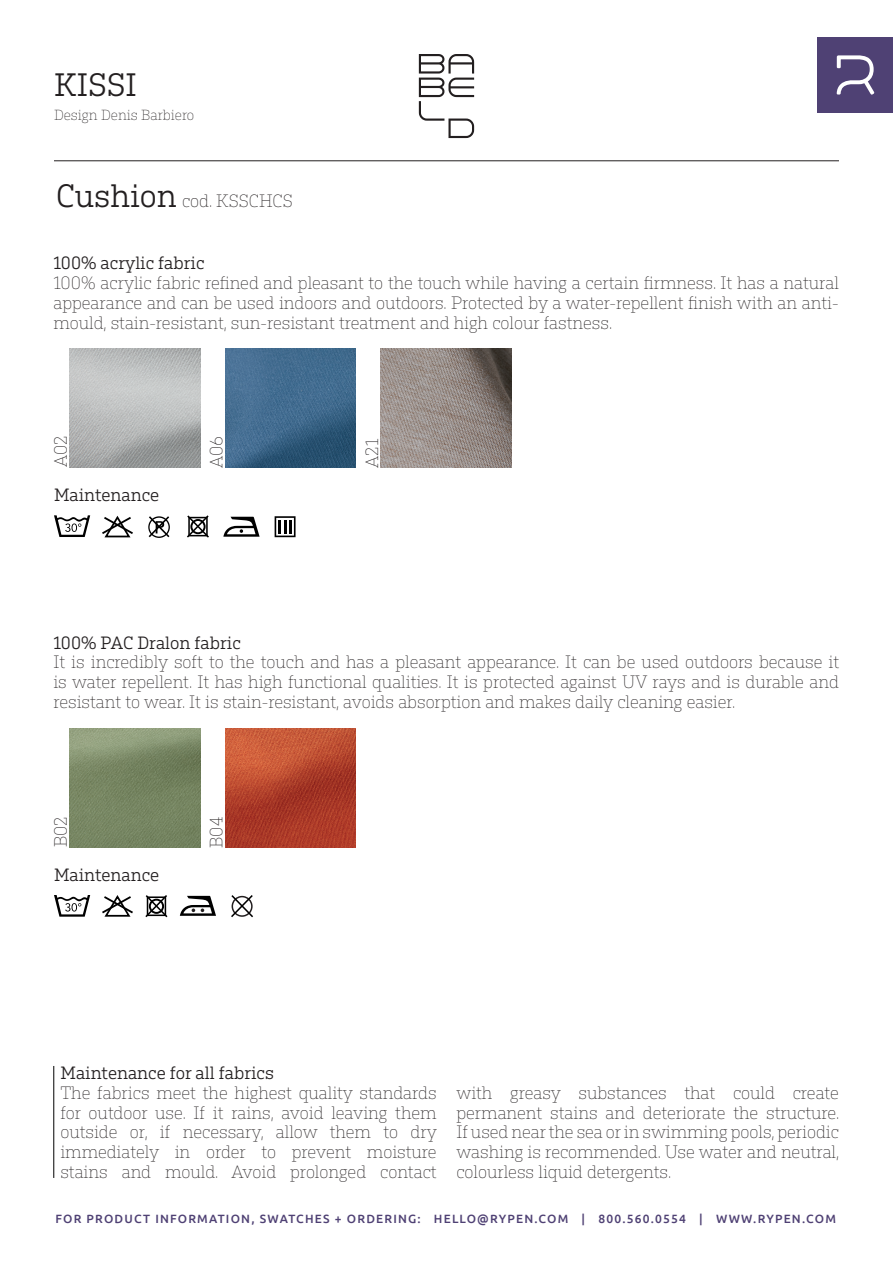
<style>
.page{position:relative;width:893px;height:1263px;background:#fff}
.page>*{position:absolute;margin:0;border:0;box-sizing:border-box;transform-origin:0 0}
.t1{font:300 30px "November Slab Std";color:#231f20}
.t2{font:100 16.5px/19.8px "November Slab Std";color:#231f20;text-align:justify}
.t3{font:300 16.5px "November Slab Std";color:#231f20}
.t4{font:100 13.5px "November Slab Std";color:#231f20}
.t5{font:500 12px "Ubuntu";letter-spacing:.1em;color:#4f4174}
</style>
<div class="page">
<hr style="left:54px;top:160px;width:785px;height:1px;background:#231f20">
<svg style="left:419px;top:54px;width:55px;height:84px"></svg>
<img style="left:225px;top:728px;width:131px;height:119px">
<img style="left:70px;top:728px;width:130px;height:119px">
<img style="left:225px;top:349px;width:131px;height:119px">
<img style="left:381px;top:349px;width:130px;height:119px">
<svg style="left:223px;top:517px;width:37px;height:20px"></svg>
<svg style="left:54px;top:515px;width:36px;height:22px"></svg>
<svg style="left:148px;top:516px;width:22px;height:22px"></svg>
<svg style="left:187px;top:515px;width:22px;height:23px"></svg>
<svg style="left:275px;top:516px;width:21px;height:21px"></svg>
<svg style="left:102px;top:515px;width:31px;height:23px"></svg>
<hr style="left:53px;top:1066px;width:1px;height:112px;background:#000">
<svg style="left:54px;top:895px;width:36px;height:22px"></svg>
<svg style="left:102px;top:895px;width:31px;height:22px"></svg>
<svg style="left:231px;top:895px;width:22px;height:22px"></svg>
<svg style="left:180px;top:896px;width:36px;height:20px"></svg>
<img style="left:70px;top:349px;width:130px;height:119px">
<svg style="left:145px;top:895px;width:22px;height:22px"></svg>
<div style="left:818px;top:38px;width:75px;height:74px;background:#4f4174"></div>
<svg style="left:837px;top:55px;width:37px;height:40px"></svg>
<p class="t1" style="left:54px;top:65px;width:84px">KISSI</p>
<p class="t4" style="left:54px;top:106px;width:142px">Design Denis Barbiero</p>
<p class="t1" style="left:56px;top:176px;width:122px">Cushion</p>
<p class="t2" style="left:182px;top:191px;width:112px">cod. KSSCHCS</p>
<p class="t3" style="left:53px;top:252px;width:153px">100% acrylic fabric</p>
<p class="t2" style="left:53px;top:273px;width:787px">100% acrylic fabric refined and pleasant to the touch while having a certain firmness. It has a natural appearance and can be used indoors and outdoors. Protected by a water-repellent finish with an anti&shy;mould, stain-resistant, sun-resistant treatment and high colour fastness.</p>
<p class="t2" style="left:51px;top:467px;width:33px;rotate:-90deg">A02</p>
<p class="t2" style="left:206px;top:468px;width:33px;rotate:-90deg">A06</p>
<p class="t2" style="left:362px;top:468px;width:30px;rotate:-90deg">A21</p>
<p class="t3" style="left:54px;top:484px;width:107px">Maintenance</p>
<p class="t3" style="left:53px;top:632px;width:189px">100% PAC Dralon fabric</p>
<p class="t2" style="left:53px;top:652px;width:787px">It is incredibly soft to the touch and has a pleasant appearance. It can be used outdoors because it is water repellent. It has high functional qualities. It is protected against UV rays and is durable and resistant to wear. It is stain-resistant, avoids absorption and makes daily cleaning easier.</p>
<p class="t2" style="left:51px;top:847px;width:32px;rotate:-90deg">B02</p>
<p class="t2" style="left:206px;top:848px;width:33px;rotate:-90deg">B04</p>
<p class="t3" style="left:54px;top:864px;width:107px">Maintenance</p>
<p class="t3" style="left:60px;top:1062px;width:215px">Maintenance for all fabrics</p>
<p class="t2" style="left:60px;top:1082px;width:378px">The fabrics meet the highest quality standards for outdoor use. If it rains, avoid leaving them outside or, if necessary, allow them to dry immediately in order to prevent moisture stains and mould. Avoid prolonged contact</p>
<p class="t2" style="left:456px;top:1082px;width:384px">with greasy substances that could create permanent stains and deteriorate the structure.<br>If used near the sea or in swimming pools, periodic washing is recommended. Use water and neutral, colourless liquid detergents.</p>
<p class="t5" style="left:55px;top:1211px;width:782px">FOR PRODUCT INFORMATION, SWATCHES + ORDERING: HELLO@RYPEN.COM | 800.560.0554 | WWW.RYPEN.COM</p>
</div>
